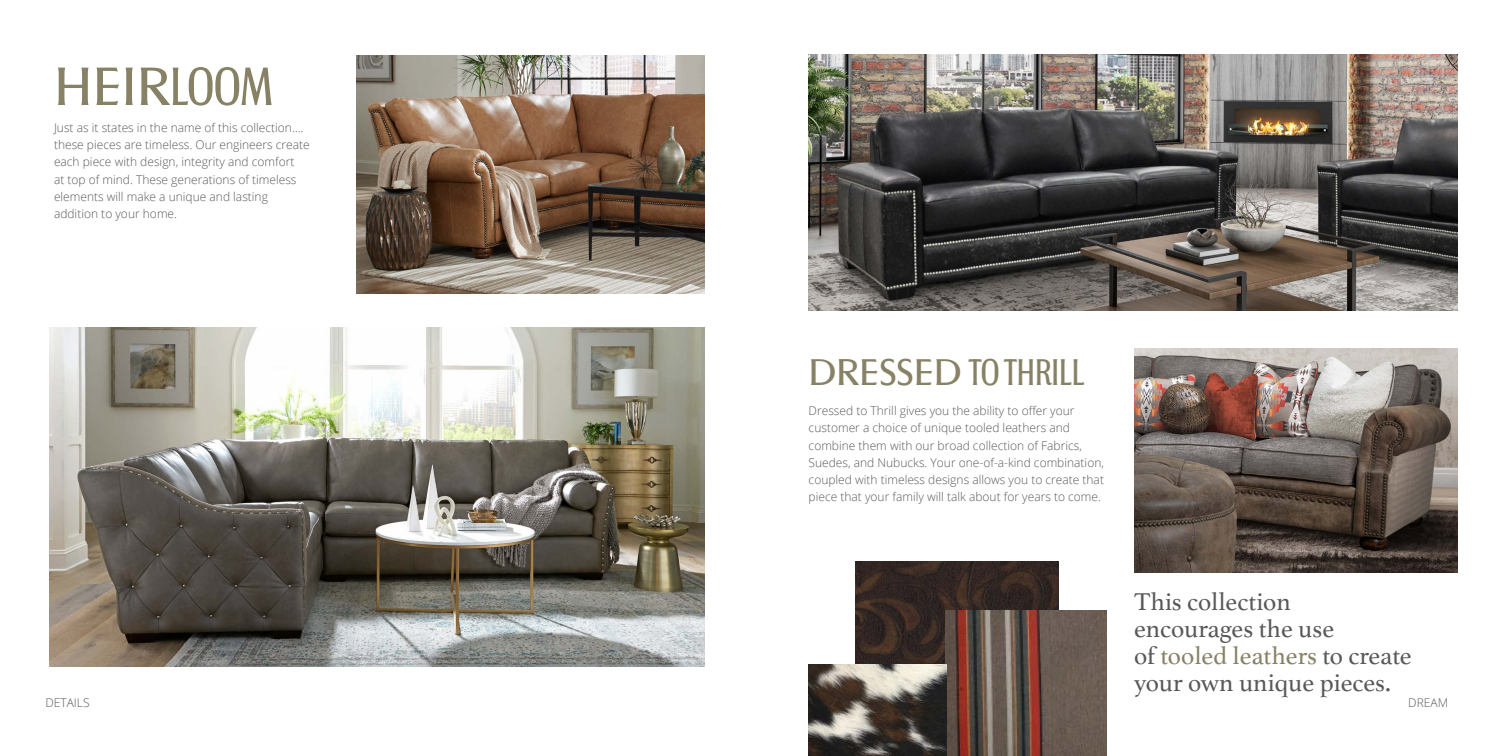
<style>
.page{position:relative;width:1512px;height:756px;background:#fff}
.page>*{position:absolute;margin:0;border:0;box-sizing:border-box;transform-origin:0 0}
.t1{font:54.15px "Arnika Var";color:#878265}
.t2{font:37.5px "Arnika Var";color:#878265}
.t3{font:25.5px/27px "Athelas";color:#58595b}
.t4{font:300 12px/17.2px "Open Sans";color:#58595b}
.s1{color:#878265}
.s2{font-size:27px}
</style>
<div class="page">
<img style="left:855px;top:561px;width:203px;height:104px">
<img style="left:809px;top:54px;width:649px;height:256px">
<img style="left:356px;top:55px;width:348px;height:239px">
<img style="left:50px;top:327px;width:654px;height:339px">
<img style="left:1134px;top:348px;width:324px;height:225px">
<img style="left:946px;top:610px;width:161px;height:146px">
<img style="left:808px;top:665px;width:138px;height:91px">
<h1 class="t1" style="left:54px;top:55px;width:220px">HEIRLOOM</h1>
<p class="t4" style="left:54px;top:119px;width:257px">Just as it states in the name of this collection…. these pieces are timeless. Our engineers create each piece with design, integrity and comfort<br>at top of mind. These generations of timeless elements will make a unique and lasting addition to your home.</p>
<h2 class="t2" style="left:809px;top:350px;width:277px">DRESSED TO THRILL</h2>
<p class="t4" style="left:809px;top:402px;width:297px">Dressed to Thrill gives you the ability to offer your customer a choice of unique tooled leathers and combine them with our broad collection of Fabrics, Suedes, and Nubucks. Your one-of-a-kind combination, coupled with timeless designs allows you to create that piece that your family will talk about for years to come.</p>
<h3 class="t3" style="left:1134px;top:588px;width:279px">This collection encourages the use<br>of <span class="s1">tooled leathers</span> to create your own unique pieces<span class="s2">.</span></h3>
<p class="t4" style="left:45px;top:694px;width:46px">DETAILS</p>
<p class="t4" style="left:1408px;top:694px;width:41px">DREAM</p>
</div>
